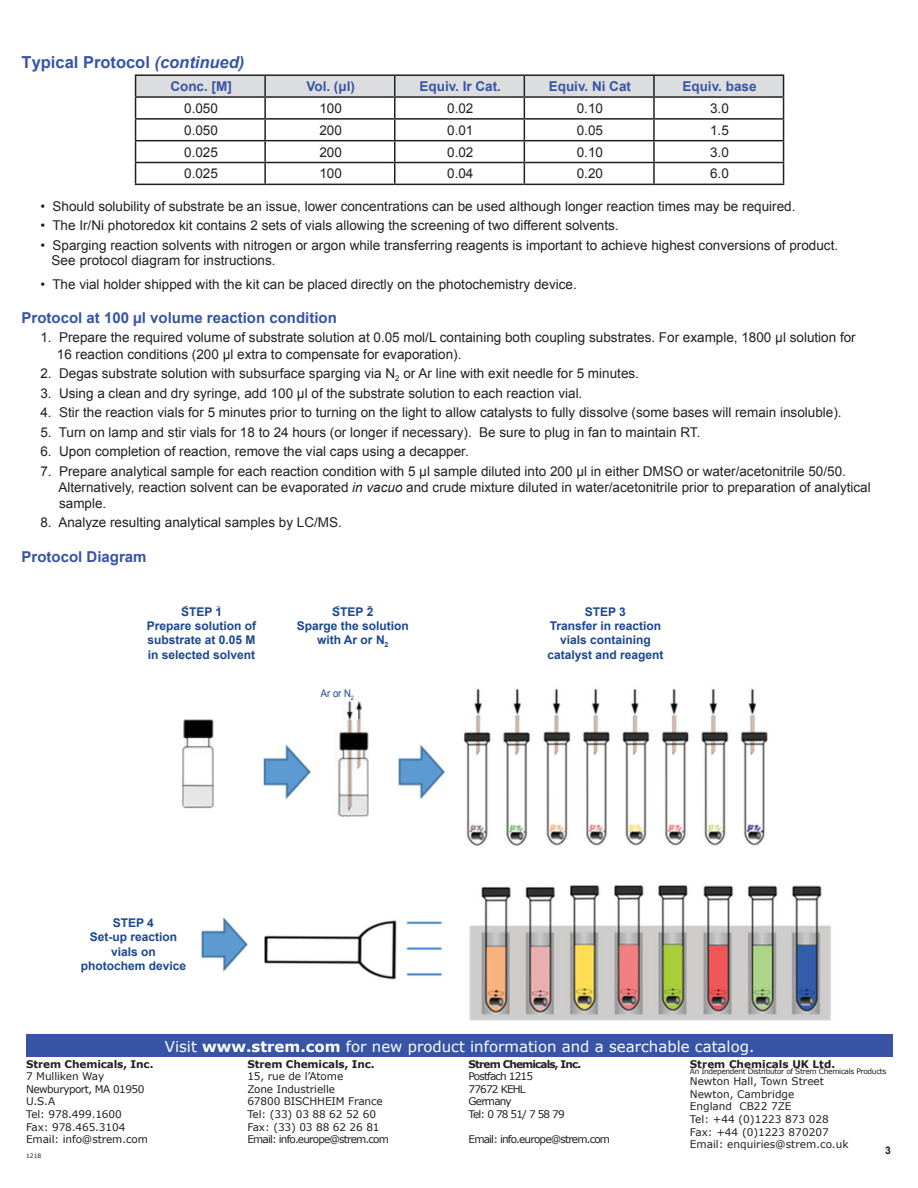
<style>
.page{position:relative;width:918px;height:1188px;background:#fff}
.page>*{position:absolute;margin:0;border:0;box-sizing:border-box;transform-origin:0 0}
.t1{font:700 16.5px "Arial";color:#3754a5}
.t2{font:15px "Verdana";color:#fff}
.t3{font:700 15px "Arial";color:#3754a5}
.t4{font:13.5px "Arial";color:#231f20}
.t5{font:700 13.5px "Arial";color:#3754a5}
.t6{font:700 12px/14.4px "Arial";color:#1b478e;text-align:center}
.t7{font:10.5px/12.6px "Verdana";letter-spacing:-.01em;color:#231f20}
.t8{font:10.5px/12.6px "Verdana";letter-spacing:-.08em;color:#231f20}
.t9{font:700 10.5px "Verdana";letter-spacing:-.01em;color:#231f20}
.t10{font:700 10.5px "Verdana";letter-spacing:-.08em;color:#231f20}
.t11{font:10.5px "Arial";color:#1b478e;scale:.9 1}
.t12{font:700 10.5px "Arial";color:#231f20}
.t13{font:7.5px "Verdana";letter-spacing:-.045em;color:#231f20}
.t14{font:6px "Verdana";color:#231f20}
.s1{font-style:italic}
.s2{font-weight:700}
</style>
<div class="page">
<div style="left:26px;top:1034px;width:867px;height:23px;background:#3754a5"></div>
<hr style="left:135px;top:74px;width:130px;height:2px;background:#231f20">
<hr style="left:265px;top:74px;width:130px;height:2px;background:#231f20">
<hr style="left:395px;top:74px;width:129px;height:2px;background:#231f20">
<hr style="left:524px;top:74px;width:130px;height:2px;background:#231f20">
<hr style="left:654px;top:74px;width:130px;height:2px;background:#231f20">
<svg style="left:135px;top:75px;width:649px;height:109px"></svg>
<hr style="left:135px;top:184px;width:130px;height:1px;background:#231f20">
<hr style="left:265px;top:184px;width:130px;height:1px;background:#231f20">
<hr style="left:395px;top:184px;width:129px;height:1px;background:#231f20">
<hr style="left:524px;top:184px;width:130px;height:1px;background:#231f20">
<hr style="left:654px;top:184px;width:130px;height:1px;background:#231f20">
<img style="left:201px;top:885px;width:630px;height:136px">
<img style="left:464px;top:688px;width:304px;height:159px">
<img style="left:182px;top:605px;width:191px;height:212px">
<img style="left:398px;top:744px;width:47px;height:56px">
<img style="left:258px;top:739px;width:56px;height:61px">
<div style="left:290px;top:607px;width:125px;height:74px;background:#fff"></div>
<div style="left:139px;top:607px;width:125px;height:74px;background:#fff"></div>
<div style="left:316px;top:685px;width:41px;height:15px;background:#fff"></div>
<p class="t1" style="left:22px;top:51px;width:224px">Typical Protocol <span class="s1">(continued)</span></p>
<p class="t5" style="left:170px;top:77px;width:63px">Conc. [M]</p>
<p class="t5" style="left:306px;top:77px;width:50px">Vol. (μl)</p>
<p class="t5" style="left:420px;top:77px;width:83px">Equiv. Ir Cat.</p>
<p class="t5" style="left:549px;top:77px;width:84px">Equiv. Ni Cat</p>
<p class="t5" style="left:682px;top:77px;width:76px">Equiv. base</p>
<p class="t4" style="left:184px;top:99px;width:35px">0.050</p>
<p class="t4" style="left:319px;top:99px;width:24px">100</p>
<p class="t4" style="left:447px;top:99px;width:28px">0.02</p>
<p class="t4" style="left:577px;top:99px;width:28px">0.10</p>
<p class="t4" style="left:710px;top:99px;width:20px">3.0</p>
<p class="t4" style="left:184px;top:121px;width:35px">0.050</p>
<p class="t4" style="left:319px;top:121px;width:24px">200</p>
<p class="t4" style="left:447px;top:121px;width:28px">0.01</p>
<p class="t4" style="left:577px;top:121px;width:28px">0.05</p>
<p class="t4" style="left:710px;top:121px;width:20px">1.5</p>
<p class="t4" style="left:184px;top:143px;width:35px">0.025</p>
<p class="t4" style="left:319px;top:143px;width:24px">200</p>
<p class="t4" style="left:447px;top:143px;width:28px">0.02</p>
<p class="t4" style="left:577px;top:143px;width:28px">0.10</p>
<p class="t4" style="left:710px;top:143px;width:20px">3.0</p>
<p class="t4" style="left:184px;top:165px;width:35px">0.025</p>
<p class="t4" style="left:319px;top:165px;width:24px">100</p>
<p class="t4" style="left:447px;top:165px;width:28px">0.04</p>
<p class="t4" style="left:577px;top:165px;width:28px">0.20</p>
<p class="t4" style="left:710px;top:165px;width:20px">6.0</p>
<p class="t4" style="left:40px;top:197px;width:757px">• Should solubility of substrate be an issue, lower concentrations can be used although longer reaction times may be required.</p>
<p class="t4" style="left:40px;top:217px;width:580px">• The Ir/Ni photoredox kit contains 2 sets of vials allowing the screening of two different solvents.</p>
<p class="t4" style="left:40px;top:236px;width:799px">• Sparging reaction solvents with nitrogen or argon while transferring reagents is important to achieve highest conversions of product.</p>
<p class="t4" style="left:52px;top:251px;width:225px">See protocol diagram for instructions.</p>
<p class="t4" style="left:40px;top:275px;width:538px">• The vial holder shipped with the kit can be placed directly on the photochemistry device.</p>
<p class="t3" style="left:22px;top:308px;width:317px">Protocol at 100 µl volume reaction condition</p>
<p class="t4" style="left:40px;top:329px;width:817px">1. Prepare the required volume of substrate solution at 0.05 mol/L containing both coupling substrates. For example, 1800 µl solution for</p>
<p class="t4" style="left:57px;top:345px;width:406px">16 reaction conditions (200 µl extra to compensate for evaporation).</p>
<p class="t4" style="left:40px;top:364px;width:600px">2. Degas substrate solution with subsurface sparging via N<sub>2</sub> or Ar line with exit needle for 5 minutes.</p>
<p class="t4" style="left:40px;top:384px;width:544px">3. Using a clean and dry syringe, add 100 µl of the substrate solution to each reaction vial.</p>
<p class="t4" style="left:40px;top:403px;width:803px">4. Stir the reaction vials for 5 minutes prior to turning on the light to allow catalysts to fully dissolve (some bases will remain insoluble).</p>
<p class="t4" style="left:40px;top:423px;width:662px">5. Turn on lamp and stir vials for 18 to 24 hours (or longer if necessary). Be sure to plug in fan to maintain RT.</p>
<p class="t4" style="left:40px;top:442px;width:430px">6. Upon completion of reaction, remove the vial caps using a decapper.</p>
<p class="t4" style="left:40px;top:462px;width:807px">7. Prepare analytical sample for each reaction condition with 5 µl sample diluted into 200 µl in either DMSO or water/acetonitrile 50/50.</p>
<p class="t4" style="left:58px;top:478px;width:814px">Alternatively, reaction solvent can be evaporated <span class="s1">in vacuo</span> and crude mixture diluted in water/acetonitrile prior to preparation of analytical</p>
<p class="t4" style="left:59px;top:494px;width:49px">sample.</p>
<p class="t4" style="left:40px;top:514px;width:303px">8. Analyze resulting analytical samples by LC/MS.</p>
<p class="t3" style="left:22px;top:546px;width:127px">Protocol Diagram</p>
<p class="t6" style="left:181px;top:605px;width:43px">STEP 1</p>
<p class="t6" style="left:147px;top:619px;width:111px;text-align:justify">Prepare solution of substrate at 0.05 M in selected solvent</p>
<p class="t6" style="left:332px;top:605px;width:43px">STEP 2</p>
<p class="t6" style="left:297px;top:619px;width:113px">Sparge the solution with Ar or N<sub>2</sub></p>
<p class="t11" style="left:321px;top:687px;width:38px">Ar or N<sub>2</sub></p>
<p class="t6" style="left:113px;top:916px;width:43px">STEP 4</p>
<p class="t6" style="left:81px;top:930px;width:107px">Set-up reaction vials on photochem device</p>
<p class="t6" style="left:585px;top:605px;width:43px">STEP 3</p>
<p class="t6" style="left:547px;top:619px;width:118px">Transfer in reaction vials containing catalyst and reagent</p>
<p class="t9" style="left:26px;top:1056px;width:129px">Strem Chemicals, Inc.</p>
<p class="t7" style="left:26px;top:1070px;width:123px">7 Mulliken Way<br>Newburyport, MA 01950<br>U.S.A<br>Tel: 978.499.1600<br>Fax: 978.465.3104<br>Email: info@strem.com</p>
<p class="t14" style="left:26px;top:1152px;width:17px">1218</p>
<p class="t2" style="left:165px;top:1036px;width:591px">Visit <span class="s2">www.strem.com</span> for new product information and a searchable catalog.</p>
<p class="t9" style="left:247px;top:1056px;width:129px">Strem Chemicals, Inc.</p>
<p class="t7" style="left:247px;top:1070px;width:143px">15, rue de l’Atome<br>Zone Industrielle<br>67800 BISCHHEIM France<br>Tel: (33) 03 88 62 52 60<br>Fax: (33) 03 88 62 26 81<br>Email: info.europe@strem.com</p>
<p class="t10" style="left:469px;top:1056px;width:114px">Strem Chemicals, Inc.</p>
<p class="t8" style="left:469px;top:1070px;width:98px">Postfach 1215<br>77672 KEHL<br>Germany<br>Tel: 0 78 51/ 7 58 79</p>
<p class="t8" style="left:469px;top:1133px;width:143px">Email: info.europe@strem.com</p>
<p class="t9" style="left:690px;top:1056px;width:147px">Strem Chemicals UK Ltd.</p>
<p class="t13" style="left:690px;top:1066px;width:198px">An Independent Distributor of Strem Chemicals Products</p>
<p class="t7" style="left:690px;top:1075px;width:160px">Newton Hall, Town Street<br>Newton, Cambridge<br>England CB22 7ZE<br>Tel: +44 (0)1223 873 028<br>Fax: +44 (0)1223 870207<br>Email: enquiries@strem.co.uk</p>
<p class="t12" style="left:885px;top:1143px;width:7px">3</p>
</div>
